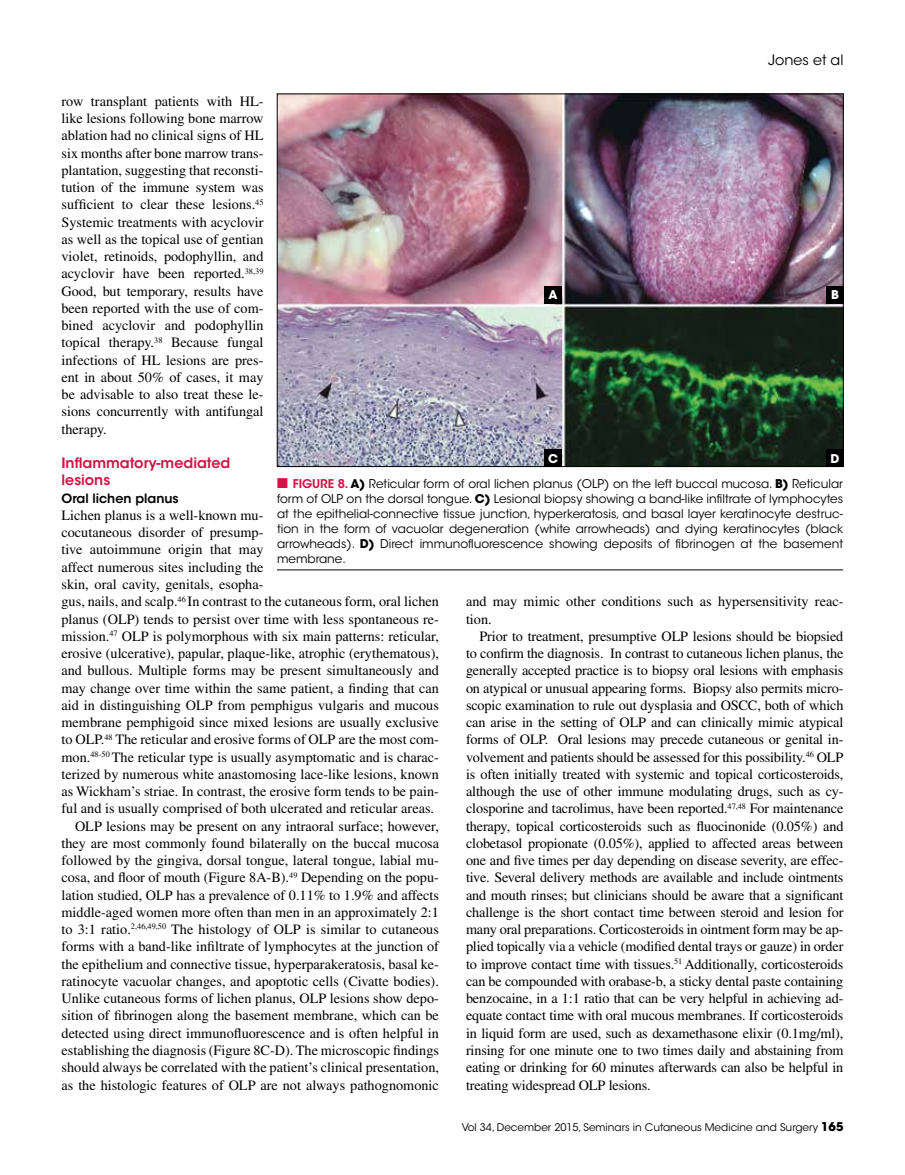
<style>
.page{position:relative;width:905px;height:1175px;background:#fff}
.page>*{position:absolute;margin:0;border:0;box-sizing:border-box;transform-origin:0 0}
.t1{font:14.25px/17.2px "Times LT Std";color:#000;text-align:justify}
.t2{font:600 14.25px/17.2px "ITC Avant Garde Std";color:#d31245}
.t3{font:14.25px "ITC Avant Garde Std";color:#000}
.t4{font:600 12.75px "ITC Avant Garde Std";color:#000}
.t5{font:12px/15px "ITC Avant Garde Std";color:#000;text-align:justify}
.t6{font:700 12px "ITC Avant Garde Std";color:#fff}
.t7{font:10.5px "ITC Avant Garde Std";color:#000}
.s1{color:#d31245}
.s2{font-weight:600;color:#d31245}
.s3{font-weight:700}
.s4{font-weight:700;font-size:12px}
</style>
<div class="page">
<hr style="left:277px;top:569px;width:566px;height:1px;background:#000">
<img style="left:279px;top:96px;width:562px;height:369px">
<div style="left:544px;top:286px;width:17px;height:17px;background:#000"></div>
<div style="left:544px;top:449px;width:17px;height:18px;background:#000"></div>
<div style="left:826px;top:286px;width:17px;height:17px;background:#000"></div>
<div style="left:826px;top:449px;width:17px;height:18px;background:#000"></div>
<p class="t3" style="left:768px;top:51px;width:77px">Jones et al</p>
<p class="t1" style="left:61px;top:92px;width:203px">row transplant patients with HL&shy;like lesions following bone marrow ablation had no clinical signs of HL six months after bone marrow trans&shy;plantation, suggesting that reconsti&shy;tution of the immune system was sufficient to clear these lesions.<sup>45<br></sup>Systemic treatments with acyclovir as well as the topical use of gentian violet, retinoids, podophyllin, and acyclovir have been reported.<sup>38,39<br></sup>Good, but temporary, results have been reported with the use of com&shy;bined acyclovir and podophyllin topical therapy.<sup>38</sup> Because fungal infections of HL lesions are pres&shy;ent in about 50% of cases, it may be advisable to also treat these le&shy;sions concurrently with antifungal therapy.</p>
<p class="t2" style="left:62px;top:454px;width:170px">Inflammatory-mediated lesions</p>
<p class="t4" style="left:62px;top:490px;width:119px">Oral lichen planus</p>
<p class="t1" style="left:62px;top:506px;width:203px">Lichen planus is a well-known mu-</p>
<p class="t1" style="left:62px;top:524px;width:203px">cocutaneous disorder of presump-</p>
<p class="t1" style="left:62px;top:541px;width:203px">tive autoimmune origin that may</p>
<p class="t1" style="left:62px;top:558px;width:203px">affect numerous sites including the</p>
<p class="t1" style="left:62px;top:575px;width:203px">skin, oral cavity, genitals, esopha-</p>
<p class="t1" style="left:62px;top:593px;width:379px">gus, nails, and scalp.<sup>46</sup> In contrast to the cutaneous form, oral lichen</p>
<p class="t1" style="left:61px;top:610px;width:379px">planus (OLP) tends to persist over time with less spontaneous re-</p>
<p class="t1" style="left:61px;top:627px;width:379px">mission.<sup>47</sup> OLP is polymorphous with six main patterns: reticular,</p>
<p class="t1" style="left:61px;top:644px;width:379px">erosive (ulcerative), papular, plaque-like, atrophic (erythematous),</p>
<p class="t1" style="left:61px;top:662px;width:379px">and bullous. Multiple forms may be present simultaneously and</p>
<p class="t1" style="left:61px;top:679px;width:379px">may change over time within the same patient, a finding that can</p>
<p class="t1" style="left:61px;top:696px;width:379px">aid in distinguishing OLP from pemphigus vulgaris and mucous</p>
<p class="t1" style="left:61px;top:713px;width:379px">membrane pemphigoid since mixed lesions are usually exclusive</p>
<p class="t1" style="left:61px;top:731px;width:379px">to OLP.<sup>48</sup> The reticular and erosive forms of OLP are the most com-</p>
<p class="t1" style="left:62px;top:748px;width:379px">mon.<sup>48-50</sup> The reticular type is usually asymptomatic and is charac-</p>
<p class="t1" style="left:61px;top:765px;width:379px">terized by numerous white anastomosing lace-like lesions, known</p>
<p class="t1" style="left:61px;top:782px;width:379px">as Wickham’s striae. In contrast, the erosive form tends to be pain-</p>
<p class="t1" style="left:61px;top:800px;width:374px">ful and is usually comprised of both ulcerated and reticular areas.</p>
<p class="t1" style="left:75px;top:817px;width:365px">OLP lesions may be present on any intraoral surface; however,</p>
<p class="t1" style="left:61px;top:834px;width:379px">they are most commonly found bilaterally on the buccal mucosa</p>
<p class="t1" style="left:61px;top:851px;width:379px">followed by the gingiva, dorsal tongue, lateral tongue, labial mu-</p>
<p class="t1" style="left:61px;top:869px;width:379px">cosa, and floor of mouth (Figure 8A-B).<sup>49</sup> Depending on the popu-</p>
<p class="t1" style="left:61px;top:886px;width:379px">lation studied, OLP has a prevalence of 0.11% to 1.9% and affects</p>
<p class="t1" style="left:61px;top:903px;width:379px">middle-aged women more often than men in an approximately 2:1</p>
<p class="t1" style="left:61px;top:920px;width:379px">to 3:1 ratio.<sup>2,46,49,50</sup> The histology of OLP is similar to cutaneous</p>
<p class="t1" style="left:62px;top:938px;width:379px">forms with a band-like infiltrate of lymphocytes at the junction of</p>
<p class="t1" style="left:62px;top:955px;width:379px">the epithelium and connective tissue, hyperparakeratosis, basal ke-</p>
<p class="t1" style="left:62px;top:972px;width:379px">ratinocyte vacuolar changes, and apoptotic cells (Civatte bodies).</p>
<p class="t1" style="left:62px;top:989px;width:379px">Unlike cutaneous forms of lichen planus, OLP lesions show depo-</p>
<p class="t1" style="left:62px;top:1007px;width:379px">sition of fibrinogen along the basement membrane, which can be</p>
<p class="t1" style="left:62px;top:1024px;width:379px">detected using direct immunofluorescence and is often helpful in</p>
<p class="t1" style="left:62px;top:1041px;width:379px">establishing the diagnosis (Figure 8C-D). The microscopic findings</p>
<p class="t1" style="left:62px;top:1058px;width:379px">should always be correlated with the patient’s clinical presentation,</p>
<p class="t1" style="left:62px;top:1076px;width:379px">as the histologic features of OLP are not always pathognomonic</p>
<p class="t6" style="left:548px;top:287px;width:11px">A</p>
<p class="t6" style="left:831px;top:287px;width:9px">B</p>
<p class="t6" style="left:548px;top:451px;width:11px">C</p>
<p class="t6" style="left:830px;top:451px;width:10px">D</p>
<p class="t5" style="left:277px;top:476px;width:567px"><span class="s1">■</span> <span class="s2">FIGURE 8.</span> <span class="s3">A)</span> Reticular form of oral lichen planus (OLP) on the left buccal mucosa. <span class="s3">B)</span> Reticular form of OLP on the dorsal tongue. <span class="s3">C)</span> Lesional biopsy showing a band-like infiltrate of lymphocytes at the epithelial-connective tissue junction, hyperkeratosis, and basal layer keratinocyte destruc&shy;tion in the form of vacuolar degeneration (white arrowheads) and dying keratinocytes (black arrowheads). <span class="s3">D)</span> Direct immunofluorescence showing deposits of fibrinogen at the basement membrane.</p>
<p class="t1" style="left:466px;top:593px;width:379px">and may mimic other conditions such as hypersensitivity reac&shy;tion.</p>
<p class="t1" style="left:466px;top:627px;width:379px;text-indent:13px">Prior to treatment, presumptive OLP lesions should be biopsied to confirm the diagnosis. In contrast to cutaneous lichen planus, the generally accepted practice is to biopsy oral lesions with emphasis on atypical or unusual appearing forms. Biopsy also permits micro&shy;scopic examination to rule out dysplasia and OSCC, both of which can arise in the setting of OLP and can clinically mimic atypical forms of OLP. Oral lesions may precede cutaneous or genital in&shy;volvement and patients should be assessed for this possibility.<sup>46</sup> OLP is often initially treated with systemic and topical corticosteroids, although the use of other immune modulating drugs, such as cy&shy;closporine and tacrolimus, have been reported.<sup>47,48</sup> For maintenance therapy, topical corticosteroids such as fluocinonide (0.05%) and clobetasol propionate (0.05%), applied to affected areas between one and five times per day depending on disease severity, are effec&shy;tive. Several delivery methods are available and include ointments and mouth rinses; but clinicians should be aware that a significant challenge is the short contact time between steroid and lesion for many oral preparations. Corticosteroids in ointment form may be ap&shy;plied topically via a vehicle (modified dental trays or gauze) in order to improve contact time with tissues.<sup>51</sup> Additionally, corticosteroids can be compounded with orabase-b, a sticky dental paste containing benzocaine, in a 1:1 ratio that can be very helpful in achieving ad&shy;equate contact time with oral mucous membranes. If corticosteroids in liquid form are used, such as dexamethasone elixir (0.1mg/ml), rinsing for one minute one to two times daily and abstaining from eating or drinking for 60 minutes afterwards can also be helpful in treating widespread OLP lesions.</p>
<p class="t7" style="left:461px;top:1120px;width:383px">Vol 34, December 2015, Seminars in Cutaneous Medicine and Surgery <span class="s4">165</span></p>
</div>
